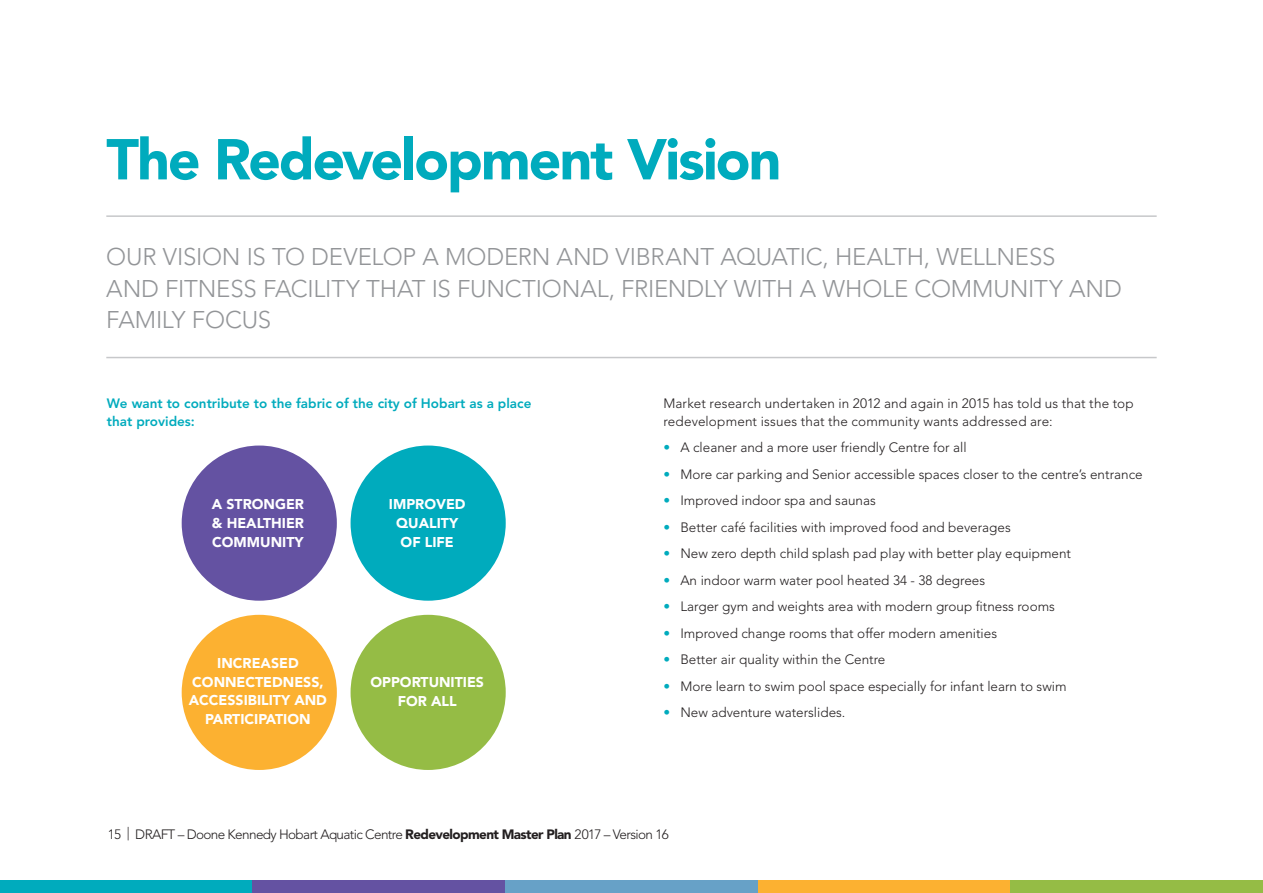
<style>
.page{position:relative;width:1263px;height:893px;background:#fff}
.page>*{position:absolute;margin:0;border:0;box-sizing:border-box;transform-origin:0 0}
.t1{font:900 57px "Avenir LT Std";letter-spacing:-.035em;color:#00abbd}
.t2{font:300 24px/31.5px "Avenir LT Std";letter-spacing:-.005em;color:#939598}
.t3{font:900 14.1px/18.8px "Avenir LT Std";color:#fff;text-align:center}
.t4{font:300 13.5px/18px "Avenir LT Std";color:#231f20}
.t5{font:300 13.5px "Avenir LT Std";letter-spacing:-.045em;color:#231f20}
.t6{font:800 13.5px/18px "Avenir LT Std";color:#00abbd}
.s1{font-weight:500;color:#00abbd}
.s2{font-weight:900}
</style>
<div class="page">
<hr style="left:106px;top:357px;width:1051px;height:1px;background:#c7c8ca">
<hr style="left:106px;top:215px;width:1051px;height:2px;background:#c7c8ca">
<div style="left:182px;top:446px;width:155px;height:155px;background:#6452a2;border-radius:50%"></div>
<div style="left:351px;top:446px;width:155px;height:155px;background:#00abbd;border-radius:50%"></div>
<div style="left:351px;top:615px;width:155px;height:155px;background:#95bc45;border-radius:50%"></div>
<div style="left:182px;top:615px;width:155px;height:155px;background:#fcb131;border-radius:50%"></div>
<div style="left:0;top:880px;width:253px;height:13px;background:#00abbd"></div>
<div style="left:505px;top:880px;width:253px;height:13px;background:#67a1c7"></div>
<div style="left:253px;top:880px;width:252px;height:13px;background:#6452a2"></div>
<div style="left:758px;top:880px;width:252px;height:13px;background:#fcb131"></div>
<div style="left:1010px;top:880px;width:253px;height:13px;background:#95bc45"></div>
<h1 class="t1" style="left:106px;top:125px;width:676px">The Redevelopment Vision</h1>
<h2 class="t2" style="left:106px;top:241px;width:1017px">OUR VISION IS TO DEVELOP A MODERN AND VIBRANT AQUATIC, HEALTH, WELLNESS<br>AND FITNESS FACILITY THAT IS FUNCTIONAL, FRIENDLY WITH A WHOLE COMMUNITY AND<br>FAMILY FOCUS</h2>
<p class="t6" style="left:107px;top:394px;width:426px">We want to contribute to the fabric of the city of Hobart as a place that provides:</p>
<p class="t3" style="left:212px;top:495px;width:94px;text-align:justify">A STRONGER &amp; HEALTHIER COMMUNITY</p>
<p class="t3" style="left:189px;top:653px;width:140px">INCREASED<br>CONNECTEDNESS,<br>ACCESSIBILITY AND<br>PARTICIPATION</p>
<p class="t3" style="left:389px;top:495px;width:78px">IMPROVED<br>QUALITY<br>OF LIFE</p>
<p class="t3" style="left:370px;top:673px;width:115px">OPPORTUNITIES<br>FOR ALL</p>
<p class="t4" style="left:663px;top:394px;width:472px">Market research undertaken in 2012 and again in 2015 has told us that the top redevelopment issues that the community wants addressed are:</p>
<p class="t4" style="left:663px;top:439px;width:305px"><span class="s1">•</span> A cleaner and a more user friendly Centre for all</p>
<p class="t4" style="left:663px;top:465px;width:481px"><span class="s1">•</span> More car parking and Senior accessible spaces closer to the centre’s entrance</p>
<p class="t4" style="left:663px;top:492px;width:214px"><span class="s1">•</span> Improved indoor spa and saunas</p>
<p class="t4" style="left:663px;top:518px;width:349px"><span class="s1">•</span> Better café facilities with improved food and beverages</p>
<p class="t4" style="left:663px;top:545px;width:409px"><span class="s1">•</span> New zero depth child splash pad play with better play equipment</p>
<p class="t4" style="left:663px;top:571px;width:323px"><span class="s1">•</span> An indoor warm water pool heated 34 - 38 degrees</p>
<p class="t4" style="left:663px;top:598px;width:393px"><span class="s1">•</span> Larger gym and weights area with modern group fitness rooms</p>
<p class="t4" style="left:663px;top:624px;width:335px"><span class="s1">•</span> Improved change rooms that offer modern amenities</p>
<p class="t4" style="left:663px;top:651px;width:224px"><span class="s1">•</span> Better air quality within the Centre</p>
<p class="t4" style="left:663px;top:677px;width:405px"><span class="s1">•</span> More learn to swim pool space especially for infant learn to swim</p>
<p class="t4" style="left:663px;top:704px;width:184px"><span class="s1">•</span> New adventure waterslides.</p>
<p class="t5" style="left:108px;top:826px;width:562px">15 | DRAFT – Doone Kennedy Hobart Aquatic Centre <span class="s2">Redevelopment Master Plan</span> 2017 – Version 16</p>
</div>
